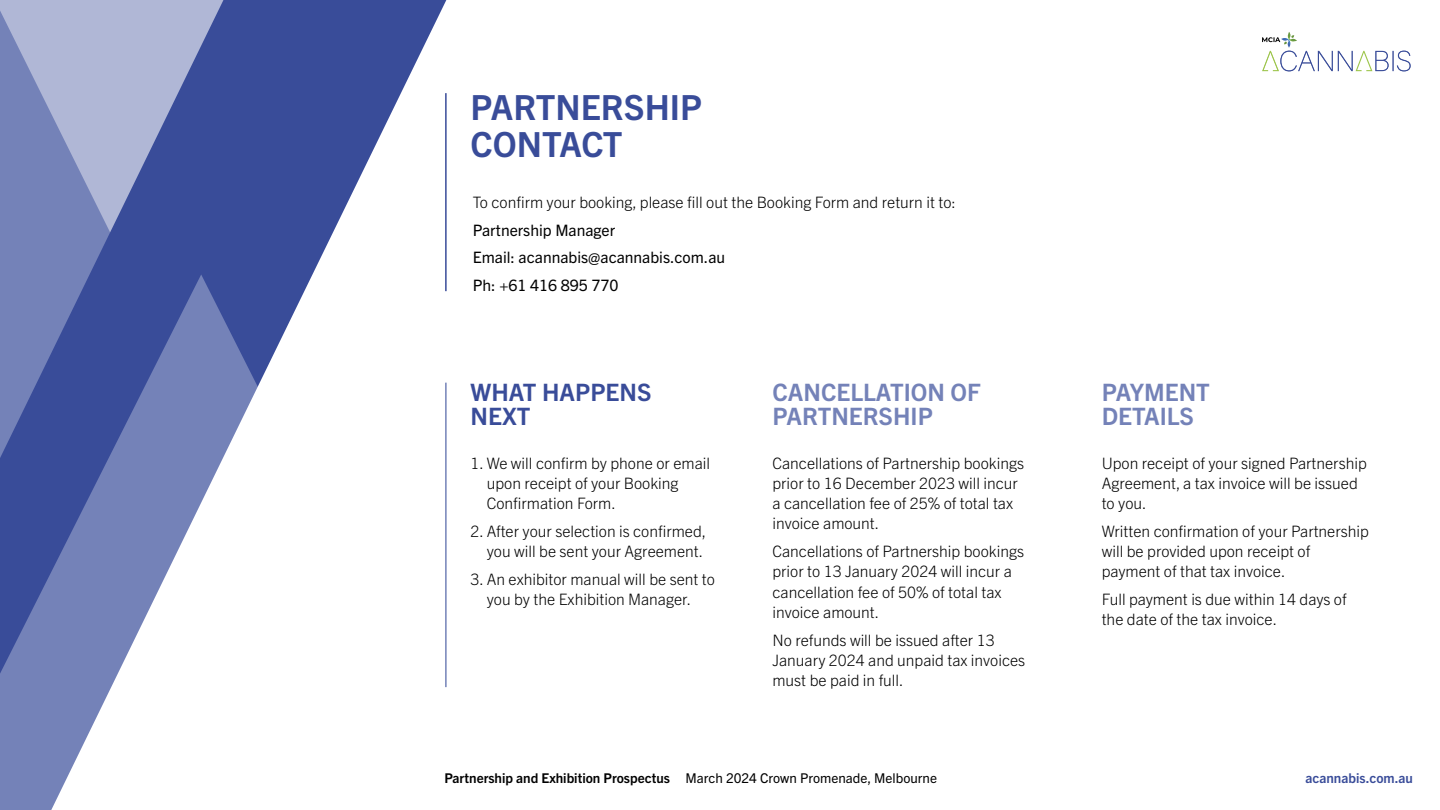
<style>
.page{position:relative;width:1440px;height:810px;background:#fff}
.page>*{position:absolute;margin:0;border:0;box-sizing:border-box;transform-origin:0 0}
.t1{font:700 34.65px/37px "Trade Gothic Next LT Pro";color:#394c99}
.t2{font:700 24px/24px "Trade Gothic Next LT Pro";color:#7482b8}
.t3{font:700 24px/24px "Trade Gothic Next LT Pro";color:#394c99}
.t4{font:300 15.75px/20.2px "Trade Gothic Next LT Pro";color:#000}
.t5{font:15.75px/27.8px "Trade Gothic Next LT Pro";color:#000}
.t6{font:700 13.5px "Trade Gothic Next LT Pro";color:#000}
.t7{font:700 13.5px "Trade Gothic Next LT Pro";color:#394c99}
.s1{font-weight:400}
</style>
<div class="page">
<svg style="left:0;top:0;width:51px;height:274px;background:#818dbe"></svg>
<svg style="left:0;top:274px;width:51px;height:536px;background:#5c6cab"></svg>
<svg style="left:51px;top:0;width:396px;height:810px"></svg>
<hr style="left:445px;top:383px;width:2px;height:304px;background:#7482b8">
<hr style="left:445px;top:93px;width:2px;height:198px;background:#394c99">
<svg style="left:1262px;top:32px;width:149px;height:39px"></svg>
<h1 class="t1" style="left:471px;top:86px;width:233px">PARTNERSHIP<br>CONTACT</h1>
<p class="t4" style="left:473px;top:191px;width:484px">To confirm your booking, please fill out the Booking Form and return it to:</p>
<p class="t5" style="left:473px;top:215px;width:254px">Partnership Manager<br>Email: acannabis@acannabis.com.au<br>Ph: +61 416 895 770</p>
<h2 class="t3" style="left:471px;top:379px;width:182px">WHAT HAPPENS<br>NEXT</h2>
<p class="t4" style="left:487px;top:452px;width:225px;text-indent:-16px">1. We will confirm by phone or email upon receipt of your Booking<br>Confirmation Form.</p>
<p class="t4" style="left:471px;top:520px;width:237px;text-align:right">2. After your selection is confirmed, you will be sent your Agreement.</p>
<p class="t4" style="left:471px;top:568px;width:246px;text-align:center">3. An exhibitor manual will be sent to you by the Exhibition Manager.</p>
<h2 class="t2" style="left:772px;top:379px;width:210px">CANCELLATION OF<br>PARTNERSHIP</h2>
<p class="t4" style="left:772px;top:452px;width:253px">Cancellations of Partnership bookings prior to 16 December 2023 will incur a cancellation fee of 25% of total tax invoice amount.</p>
<p class="t4" style="left:772px;top:540px;width:253px">Cancellations of Partnership bookings prior to 13 January 2024 will incur a cancellation fee of 50% of total tax invoice amount.</p>
<p class="t4" style="left:772px;top:629px;width:254px">No refunds will be issued after 13<br>January 2024 and unpaid tax invoices must be paid in full.</p>
<h2 class="t2" style="left:1102px;top:379px;width:110px">PAYMENT<br>DETAILS</h2>
<p class="t4" style="left:1102px;top:452px;width:267px">Upon receipt of your signed Partnership<br>Agreement, a tax invoice will be issued to you.</p>
<p class="t4" style="left:1102px;top:520px;width:269px">Written confirmation of your Partnership will be provided upon receipt of payment of that tax invoice.</p>
<p class="t4" style="left:1102px;top:588px;width:246px">Full payment is due within 14 days of the date of the tax invoice.</p>
<p class="t6" style="left:444px;top:769px;width:494px">Partnership and Exhibition Prospectus <span class="s1">March 2024 Crown Promenade, Melbourne</span></p>
<p class="t7" style="left:1306px;top:769px;width:109px">acannabis.com.au</p>
</div>
